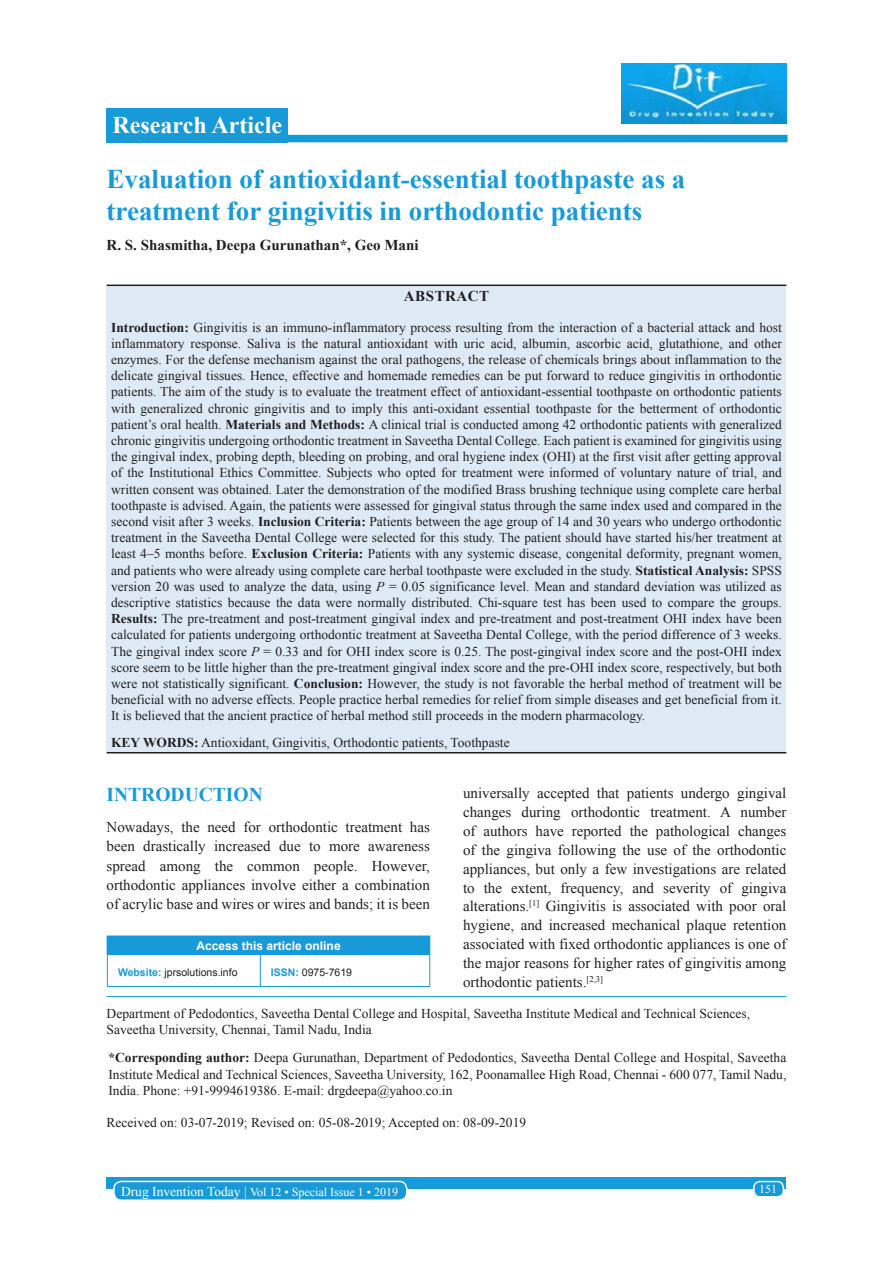
<style>
.page{position:relative;width:893px;height:1263px;background:#fff}
.page>*{position:absolute;margin:0;border:0;box-sizing:border-box;transform-origin:0 0}
.AT{font:700 27px/32.4px "Times New Roman";color:#179ad7}
.AH{font:700 24px "Times New Roman";color:#fff}
.t1{font:700 19.5px "Times New Roman";color:#179ad7}
.TX{font:15px/18.8px "Times New Roman";color:#231f20;text-align:justify}
.AU{font:700 15px "Times New Roman";color:#231f20}
.ABSH{font:700 15px "Times New Roman";letter-spacing:.035em;color:#231f20}
.ABS{font:13.5px/16.2px "Times New Roman";color:#231f20;text-align:justify}
.ADD{font:13.5px/16.2px "Times New Roman";color:#231f20;text-align:justify}
.AFF{font:13.5px/16.2px "Times New Roman";color:#231f20}
.HIS{font:13.5px "Times New Roman";color:#231f20}
.KWD{font:13.5px "Times New Roman";color:#231f20}
.foot1{font:12px "Times New Roman";color:#fff}
.ATAO{font:700 12px "Arial";color:#fff}
.WEBSITE{font:10.5px "Arial";color:#231f20}
.s1{font-weight:700}
.s2{font-style:italic}
.s3{font-weight:700;color:#179ad7}
.s4{font-size:13.5px}
</style>
<div class="page">
<div style="left:106px;top:1177px;width:680px;height:12px;background:#179ad7"></div>
<div style="left:753px;top:1181px;width:30px;height:15px;background:#179ad7;border-radius:6px"></div>
<div style="left:752px;top:1180px;width:31px;height:17px;border:2px solid #fff;border-radius:6px"></div>
<div style="left:114px;top:1181px;width:292px;height:19px;background:#179ad7;border-radius:7px"></div>
<div style="left:113px;top:1180px;width:294px;height:21px;border:2px solid #fff;border-radius:7px"></div>
<div style="left:106px;top:108px;width:182px;height:34px;background:#179ad7"></div>
<div style="left:265px;top:135px;width:522px;height:7px;background:#179ad7"></div>
<hr style="left:106px;top:996px;width:680px;height:1px;background:#179ad7">
<div style="left:107px;top:936px;width:322px;height:18px;background:#179ad7"></div>
<svg style="left:106px;top:936px;width:1px;height:18px"></svg>
<hr style="left:106px;top:935px;width:154px;height:1px;background:#179ad7">
<hr style="left:260px;top:935px;width:170px;height:1px;background:#179ad7">
<svg style="left:429px;top:936px;width:1px;height:18px"></svg>
<hr style="left:107px;top:954px;width:1px;height:32px;background:#179ad7">
<hr style="left:107px;top:986px;width:153px;height:1px;background:#179ad7">
<hr style="left:260px;top:954px;width:1px;height:32px;background:#179ad7">
<hr style="left:429px;top:954px;width:1px;height:32px;background:#179ad7">
<hr style="left:260px;top:986px;width:170px;height:1px;background:#179ad7">
<img style="left:621px;top:63px;width:164px;height:60px">
<div style="left:106px;top:286px;width:680px;height:466px;background:#deebf7"></div>
<hr style="left:106px;top:284px;width:680px;height:2px;background:#231f20">
<hr style="left:106px;top:752px;width:680px;height:1px;background:#231f20">
<p class="AH" style="left:112px;top:108px;width:171px">Research Article</p>
<p class="AT" style="left:106px;top:162px;width:580px">Evaluation of antioxidant-essential toothpaste as a treatment for gingivitis in orthodontic patients</p>
<p class="AU" style="left:106px;top:234px;width:313px">R. S. Shasmitha, Deepa Gurunathan*, Geo Mani</p>
<p class="ABSH" style="left:403px;top:285px;width:87px">ABSTRACT</p>
<p class="ABS" style="left:111px;top:318px;width:672px"><span class="s1">Introduction:</span> Gingivitis is an immuno-inflammatory process resulting from the interaction of a bacterial attack and host inflammatory response. Saliva is the natural antioxidant with uric acid, albumin, ascorbic acid, glutathione, and other enzymes. For the defense mechanism against the oral pathogens, the release of chemicals brings about inflammation to the delicate gingival tissues. Hence, effective and homemade remedies can be put forward to reduce gingivitis in orthodontic patients. The aim of the study is to evaluate the treatment effect of antioxidant-essential toothpaste on orthodontic patients with generalized chronic gingivitis and to imply this anti-oxidant essential toothpaste for the betterment of orthodontic patient’s oral health. <span class="s1">Materials and Methods:</span> A clinical trial is conducted among 42 orthodontic patients with generalized chronic gingivitis undergoing orthodontic treatment in Saveetha Dental College. Each patient is examined for gingivitis using the gingival index, probing depth, bleeding on probing, and oral hygiene index (OHI) at the first visit after getting approval of the Institutional Ethics Committee. Subjects who opted for treatment were informed of voluntary nature of trial, and written consent was obtained. Later the demonstration of the modified Brass brushing technique using complete care herbal toothpaste is advised. Again, the patients were assessed for gingival status through the same index used and compared in the second visit after 3 weeks. <span class="s1">Inclusion Criteria:</span> Patients between the age group of 14 and 30 years who undergo orthodontic treatment in the Saveetha Dental College were selected for this study. The patient should have started his/her treatment at least 4–5 months before. <span class="s1">Exclusion Criteria:</span> Patients with any systemic disease, congenital deformity, pregnant women, and patients who were already using complete care herbal toothpaste were excluded in the study. <span class="s1">Statistical Analysis:</span> SPSS version 20 was used to analyze the data, using <span class="s2">P</span> = 0.05 significance level. Mean and standard deviation was utilized as descriptive statistics because the data were normally distributed. Chi-square test has been used to compare the groups.<br><span class="s1">Results:</span> The pre-treatment and post-treatment gingival index and pre-treatment and post-treatment OHI index have been calculated for patients undergoing orthodontic treatment at Saveetha Dental College, with the period difference of 3 weeks.<br>The gingival index score <span class="s2">P</span> = 0.33 and for OHI index score is 0.25. The post-gingival index score and the post-OHI index score seem to be little higher than the pre-treatment gingival index score and the pre-OHI index score, respectively, but both were not statistically significant. <span class="s1">Conclusion:</span> However, the study is not favorable the herbal method of treatment will be beneficial with no adverse effects. People practice herbal remedies for relief from simple diseases and get beneficial from it.<br>It is believed that the ancient practice of herbal method still proceeds in the modern pharmacology.</p>
<p class="KWD" style="left:111px;top:733px;width:400px"><span class="s1">KEY WORDS:</span> Antioxidant, Gingivitis, Orthodontic patients, Toothpaste</p>
<h1 class="t1" style="left:106px;top:780px;width:157px">INTRODUCTION</h1>
<p class="TX" style="left:106px;top:817px;width:325px">Nowadays, the need for orthodontic treatment has been drastically increased due to more awareness spread among the common people. However, orthodontic appliances involve either a combination of acrylic base and wires or wires and bands; it is been</p>
<p class="ATAO" style="left:196px;top:937px;width:146px">Access this article online</p>
<p class="WEBSITE" style="left:118px;top:965px;width:121px"><span class="s3">Website:</span> jprsolutions.info</p>
<p class="WEBSITE" style="left:271px;top:965px;width:83px"><span class="s3">ISSN:</span> 0975-7619</p>
<p class="TX" style="left:463px;top:783px;width:325px">universally accepted that patients undergo gingival changes during orthodontic treatment. A number of authors have reported the pathological changes of the gingiva following the use of the orthodontic appliances, but only a few investigations are related to the extent, frequency, and severity of gingiva alterations.<sup>[1]</sup> Gingivitis is associated with poor oral hygiene, and increased mechanical plaque retention associated with fixed orthodontic appliances is one of the major reasons for higher rates of gingivitis among orthodontic patients.<sup>[2,3]</sup></p>
<p class="AFF" style="left:106px;top:1005px;width:644px">Department of Pedodontics, Saveetha Dental College and Hospital, Saveetha Institute Medical and Technical Sciences,<br>Saveetha University, Chennai, Tamil Nadu, India</p>
<p class="ADD" style="left:108px;top:1049px;width:679px"><span class="s1">*Corresponding author:</span> Deepa Gurunathan, Department of Pedodontics, Saveetha Dental College and Hospital, Saveetha Institute Medical and Technical Sciences, Saveetha University, 162, Poonamallee High Road, Chennai - 600 077, Tamil Nadu, India. Phone: +91-9994619386. E-mail: drgdeepa@yahoo.co.in</p>
<p class="HIS" style="left:106px;top:1113px;width:421px">Received on: 03-07-2019; Revised on: 05-08-2019; Accepted on: 08-09-2019</p>
<p class="foot1" style="left:121px;top:1183px;width:278px"><span class="s4">Drug Invention Today |</span> Vol 12 • Special Issue 1 • 2019</p>
<p class="foot1" style="left:758px;top:1180px;width:19px">151</p>
</div>
